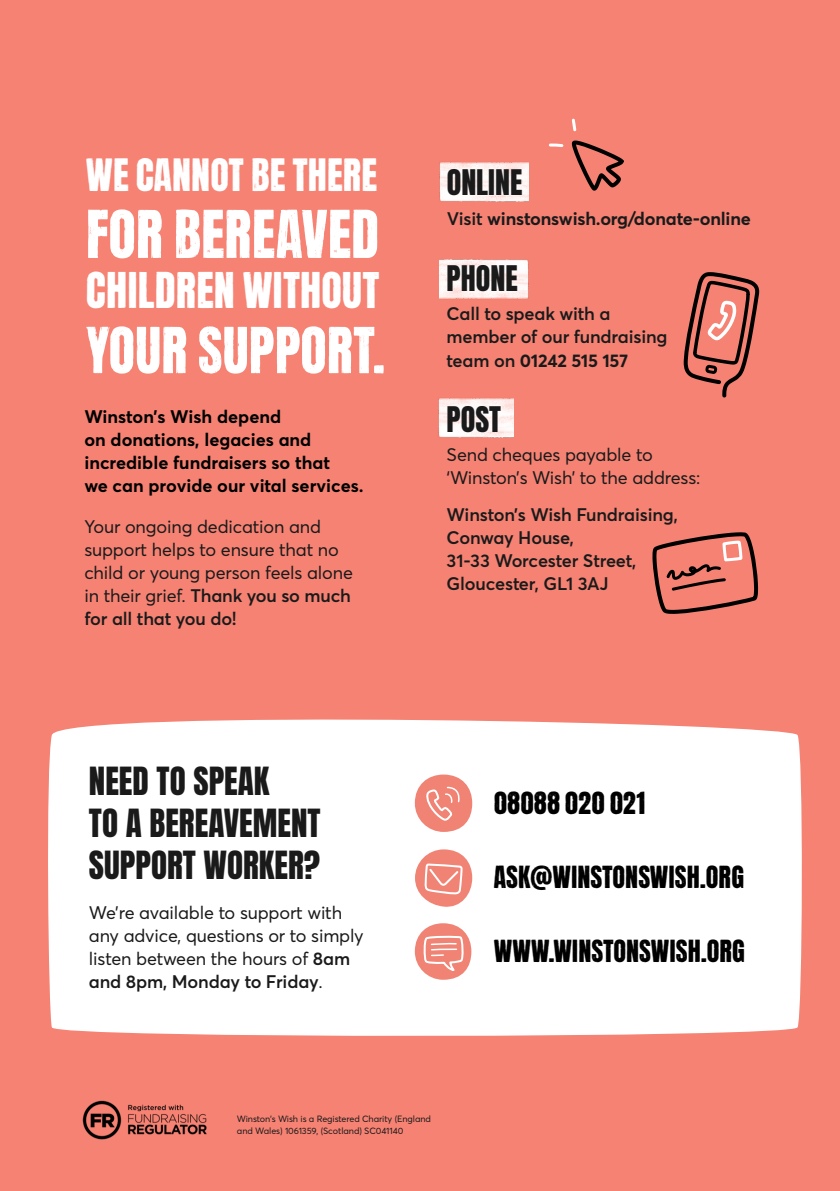
<style>
.page{position:relative;width:840px;height:1191px;background:#fff}
.page>*{position:absolute;margin:0;border:0;box-sizing:border-box;transform-origin:0 0}
.t1{font:56px "WWANTON";color:#fff}
.t2{font:54px "WWANTON";color:#fff}
.t3{font:42px "WWANTON";color:#fff}
.t4{font:38px "WWANTON";color:#fff}
.t5{font:33px/42px "Anton";color:#1a1a1a}
.t6{font:30px "Anton";color:#1a1a1a}
.t7{font:26px "WWANTON";color:#000}
.t8{font:18px/23px "Averta Std";letter-spacing:-.01em;color:#1a1a1a}
.t9{font:600 18px/23px "Averta Std";letter-spacing:-.01em;color:#1a1a1a}
.t10{font:700 18px/23px "Averta Std";color:#000}
.t11{font:700 18px "Averta Std";letter-spacing:-.01em;color:#1a1a1a}
.t12{font:9px/12px "Averta Std";letter-spacing:-.01em;color:#1a1a1a}
.s1{font-weight:600}
.s2{font-weight:700}
</style>
<div class="page">
<div style="left:0;top:0;width:839px;height:1191px;background:#f58273"></div>
<img style="left:82px;top:1100px;width:125px;height:40px">
<div style="left:48px;top:719px;width:754px;height:317px;background:#fff"></div>
<div style="left:414px;top:774px;width:58px;height:58px;background:#f08374;border-radius:50%"></div>
<svg style="left:415px;top:786px;width:57px;height:122px"></svg>
<div style="left:414px;top:923px;width:57px;height:56px;background:#f08374;border-radius:50%"></div>
<svg style="left:423px;top:935px;width:42px;height:37px"></svg>
<img style="left:439px;top:162px;width:89px;height:40px">
<img style="left:438px;top:398px;width:75px;height:40px">
<img style="left:439px;top:259px;width:90px;height:40px">
<svg style="left:571px;top:140px;width:52px;height:51px"></svg>
<svg style="left:549px;top:143px;width:14px;height:4px"></svg>
<svg style="left:572px;top:119px;width:4px;height:12px"></svg>
<svg style="left:683px;top:272px;width:75px;height:125px"></svg>
<svg style="left:652px;top:532px;width:105px;height:82px"></svg>
<h3 class="t4" style="left:86px;top:154px;width:292px">WE CANNOT BE THERE</h3>
<h1 class="t1" style="left:86px;top:204px;width:294px">FOR BEREAVED</h1>
<h3 class="t3" style="left:86px;top:268px;width:295px">CHILDREN WITHOUT</h3>
<h2 class="t2" style="left:86px;top:321px;width:300px">YOUR SUPPORT.</h2>
<p class="t10" style="left:84px;top:405px;width:280px">Winston’s Wish depend<br>on donations, legacies and incredible fundraisers so that<br>we can provide our vital services.</p>
<p class="t8" style="left:84px;top:515px;width:270px">Your ongoing dedication and support helps to ensure that no child or young person feels alone in their grief. <span class="s1">Thank you so much for all that you do!</span></p>
<h3 class="t6" style="left:446px;top:167px;width:77px">ONLINE</h3>
<p class="t11" style="left:446px;top:207px;width:305px"><span class="s1">Visit</span> winstonswish.org/donate-online</p>
<h3 class="t6" style="left:446px;top:263px;width:73px">PHONE</h3>
<p class="t9" style="left:446px;top:302px;width:222px">Call to speak with a member of our fundraising team on <span class="s2">01242 515 157</span></p>
<h3 class="t6" style="left:446px;top:404px;width:56px">POST</h3>
<p class="t8" style="left:446px;top:443px;width:255px">Send cheques payable to ‘Winston’s Wish’ to the address:</p>
<p class="t9" style="left:446px;top:503px;width:233px">Winston’s Wish Fundraising,<br>Conway House,<br>31-33 Worcester Street,<br>Gloucester, GL1 3AJ</p>
<h3 class="t5" style="left:89px;top:762px;width:233px">NEED TO SPEAK<br>TO A BEREAVEMENT<br>SUPPORT WORKER?</h3>
<p class="t8" style="left:89px;top:901px;width:276px">We’re available to support with any advice, questions or to simply listen between the hours of <span class="s1">8am and 8pm, Monday to Friday</span>.</p>
<p class="t12" style="left:237px;top:1112px;width:195px">Winston’s Wish is a Registered Charity (England and Wales) 1061359, (Scotland) SC041140</p>
<h3 class="t7" style="left:493px;top:789px;width:153px">08088 020 021</h3>
<h3 class="t7" style="left:493px;top:863px;width:72px">ASK@WINSTONSWISH</h3>
<h3 class="t7" style="left:699px;top:863px;width:20px">.ORG</h3>
<h3 class="t7" style="left:493px;top:937px;width:91px">WWW.WINSTONSWISH</h3>
<h3 class="t7" style="left:700px;top:937px;width:20px">.ORG</h3>
</div>
